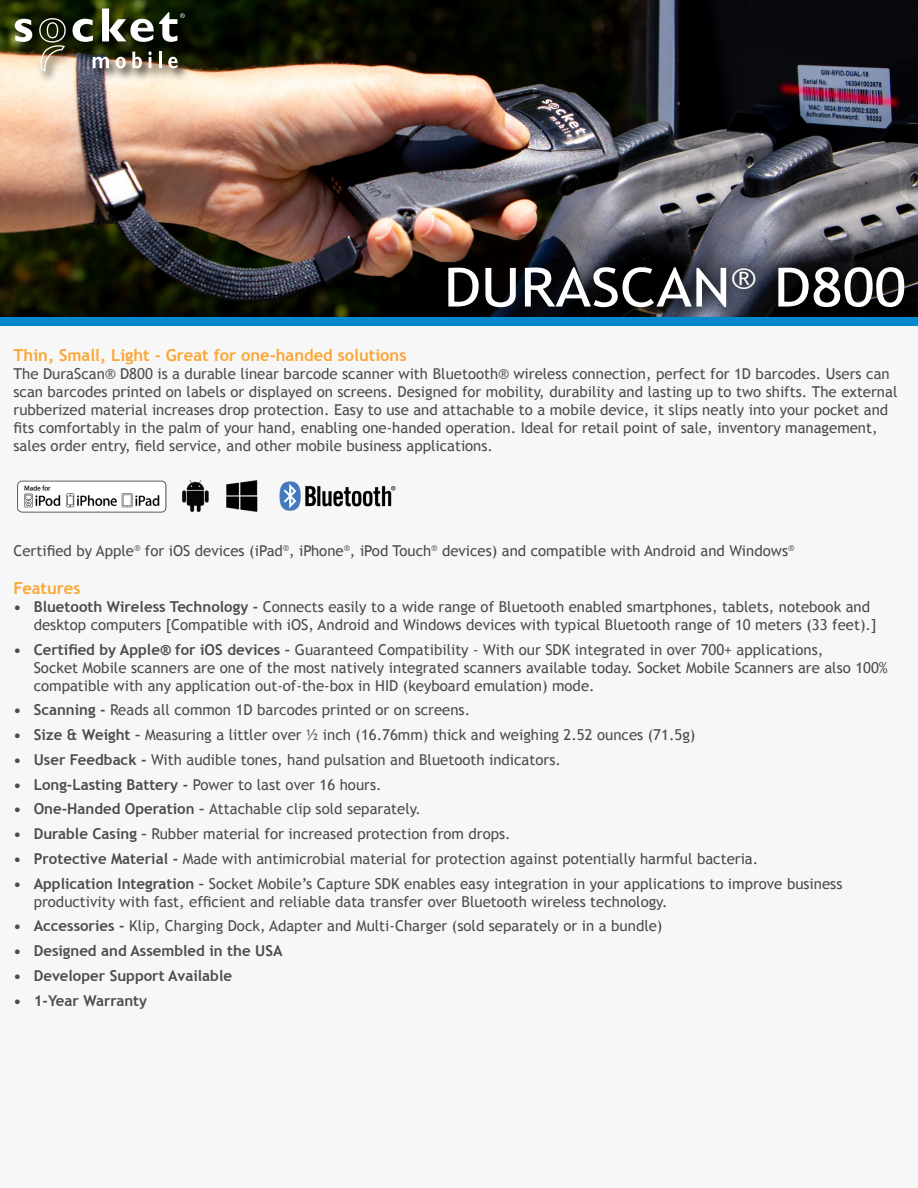
<style>
.page{position:relative;width:918px;height:1188px;background:#fff}
.page>*{position:absolute;margin:0;border:0;box-sizing:border-box;transform-origin:0 0}
.t1{font:54px "Trebuchet MS";color:#fff;scale:1.12 1}
.t2{font:700 16.5px "Trebuchet MS";color:#faa633}
.t3{font:15px/18px "Trebuchet MS";color:#4b4c4d}
.t4{font:700 15px "Trebuchet MS";color:#4b4c4d}
.s1{font-weight:700}
</style>
<div class="page">
<img style="left:0;top:0;width:918px;height:317px">
<div style="left:0;top:322px;width:918px;height:866px;background:#f7f7f8"></div>
<img style="left:17px;top:480px;width:379px;height:33px">
<svg style="left:434px;top:253px;width:484px;height:64px;background:#141419"></svg>
<img style="left:12px;top:6px;width:185px;height:77px">
<svg style="left:15px;top:19px;width:17px;height:23px"></svg>
<svg style="left:72px;top:19px;width:21px;height:23px"></svg>
<svg style="left:39px;top:18px;width:27px;height:54px"></svg>
<svg style="left:93px;top:57px;width:16px;height:11px"></svg>
<svg style="left:116px;top:57px;width:10px;height:11px"></svg>
<svg style="left:132px;top:52px;width:10px;height:16px"></svg>
<svg style="left:148px;top:51px;width:4px;height:17px"></svg>
<hr style="left:159px;top:52px;width:3px;height:16px;background:#fff">
<svg style="left:168px;top:57px;width:10px;height:11px"></svg>
<svg style="left:102px;top:9px;width:83px;height:33px"></svg>
<div style="left:0;top:317px;width:918px;height:9px;background:#0089cf"></div>
<h1 class="t1" style="left:444px;top:256px;width:414px">DURASCAN<sup>®</sup> D800</h1>
<p class="t2" style="left:14px;top:345px;width:394px">Thin, Small, Light - Great for one-handed solutions</p>
<p class="t3" style="left:14px;top:365px;width:885px">The DuraScan® D800 is a durable linear barcode scanner with Bluetooth® wireless connection, perfect for 1D barcodes. Users can scan barcodes printed on labels or displayed on screens. Designed for mobility, durability and lasting up to two shifts. The external rubberized material increases drop protection. Easy to use and attachable to a mobile device, it slips neatly into your pocket and fits comfortably in the palm of your hand, enabling one-handed operation. Ideal for retail point of sale, inventory management, sales order entry, field service, and other mobile business applications.</p>
<p class="t3" style="left:14px;top:542px;width:782px">Certified by Apple<sup>®</sup> for iOS devices (iPad<sup>®</sup>, iPhone<sup>®</sup>, iPod Touch<sup>®</sup> devices) and compatible with Android and Windows<sup>®</sup></p>
<p class="t2" style="left:14px;top:578px;width:69px">Features</p>
<p class="t3" style="left:34px;top:598px;width:844px;text-indent:-20px"><span class="s1">• Bluetooth Wireless Technology -</span> Connects easily to a wide range of Bluetooth enabled smartphones, tablets, notebook and desktop computers [Compatible with iOS, Android and Windows devices with typical Bluetooth range of 10 meters (33 feet).]</p>
<p class="t3" style="left:34px;top:640px;width:856px;text-indent:-20px"><span class="s1">• Certified by Apple® for iOS devices –</span> Guaranteed Compatibility - With our SDK integrated in over 700+ applications,<br>Socket Mobile scanners are one of the most natively integrated scanners available today. Socket Mobile Scanners are also 100% compatible with any application out-of-the-box in HID (keyboard emulation) mode.</p>
<p class="t3" style="left:14px;top:701px;width:458px"><span class="s1">• Scanning -</span> Reads all common 1D barcodes printed or on screens.</p>
<p class="t3" style="left:14px;top:726px;width:683px"><span class="s1">• Size &amp; Weight –</span> Measuring a littler over ½ inch (16.76mm) thick and weighing 2.52 ounces (71.5g)</p>
<p class="t3" style="left:14px;top:751px;width:549px"><span class="s1">• User Feedback -</span> With audible tones, hand pulsation and Bluetooth indicators.</p>
<p class="t3" style="left:14px;top:775px;width:370px"><span class="s1">• Long-Lasting Battery -</span> Power to last over 16 hours.</p>
<p class="t3" style="left:14px;top:800px;width:409px"><span class="s1">• One-Handed Operation –</span> Attachable clip sold separately.</p>
<p class="t3" style="left:14px;top:825px;width:499px"><span class="s1">• Durable Casing –</span> Rubber material for increased protection from drops.</p>
<p class="t3" style="left:14px;top:850px;width:746px"><span class="s1">• Protective Material -</span> Made with antimicrobial material for protection against potentially harmful bacteria.</p>
<p class="t3" style="left:34px;top:874px;width:810px;text-indent:-20px"><span class="s1">• Application Integration –</span> Socket Mobile’s Capture SDK enables easy integration in your applications to improve business productivity with fast, efficient and reliable data transfer over Bluetooth wireless technology.</p>
<p class="t3" style="left:14px;top:917px;width:651px"><span class="s1">• Accessories -</span> Klip, Charging Dock, Adapter and Multi-Charger (sold separately or in a bundle)</p>
<p class="t4" style="left:14px;top:941px;width:271px">• Designed and Assembled in the USA</p>
<p class="t4" style="left:14px;top:966px;width:220px">• Developer Support Available</p>
<p class="t4" style="left:14px;top:991px;width:135px">• 1-Year Warranty</p>
</div>
